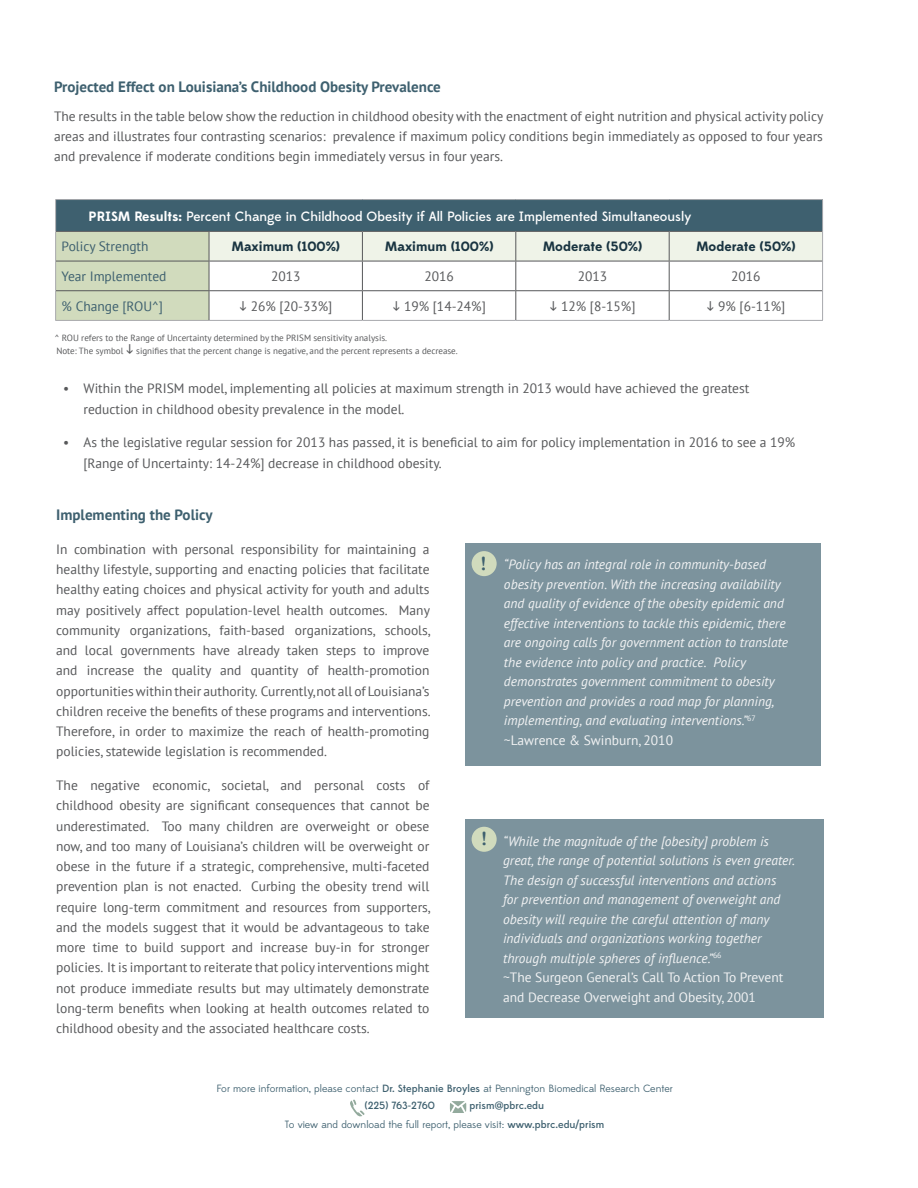
<style>
.page{position:relative;width:918px;height:1188px;background:#fff}
.page>*{position:absolute;margin:0;border:0;box-sizing:border-box;transform-origin:0 0}
.t1{font:700 21px "Garamond";color:#3e606f}
.paragraph_text{font:700 15px "PT Sans";color:#3e606f}
.paragraph_text-2{font:13.5px/20.2px "PT Sans";color:#57585a;text-align:justify}
.t2{font:italic 13.5px/19.5px "PT Sans";color:#f2f3f4}
.table_headers{font:500 13.5px "Edmondsans";color:#fff}
.t3{font:700 13.5px "Edmondsans";color:#193441}
.paragraph_text-3{font:13.5px "PT Sans";color:#3e606f}
.t4{font:10.5px/17.1px "Edmondsans";color:#3e606f}
.paragraph_text-4{font:9px/13.2px "PT Sans";color:#57585a}
.s1{font-weight:700}
.s2{font-style:normal}
.s3{font-weight:500}
</style>
<div class="page">
<svg style="left:450px;top:1101px;width:16px;height:12px"></svg>
<svg style="left:350px;top:1099px;width:15px;height:18px"></svg>
<div style="left:465px;top:819px;width:359px;height:198px;background:#7c939d"></div>
<div style="left:472px;top:827px;width:25px;height:25px;background:#d1dbbd;border-radius:50%"></div>
<div style="left:465px;top:543px;width:356px;height:222px;background:#7c939d"></div>
<div style="left:472px;top:551px;width:25px;height:25px;background:#d1dbbd;border-radius:50%"></div>
<div style="left:56px;top:200px;width:767px;height:31px;background:#3e606f"></div>
<hr style="left:55px;top:199px;width:154px;height:1px;background:#a8a9ad">
<hr style="left:55px;top:200px;width:1px;height:31px;background:#a8a9ad">
<hr style="left:209px;top:199px;width:153px;height:1px;background:#a8a9ad">
<hr style="left:362px;top:199px;width:154px;height:1px;background:#a8a9ad">
<hr style="left:516px;top:199px;width:153px;height:1px;background:#a8a9ad">
<hr style="left:669px;top:199px;width:154px;height:1px;background:#a8a9ad">
<hr style="left:822px;top:200px;width:1px;height:31px;background:#a8a9ad">
<hr style="left:55px;top:320px;width:154px;height:1px;background:#a8a9ad">
<hr style="left:209px;top:320px;width:153px;height:1px;background:#a8a9ad">
<hr style="left:362px;top:320px;width:154px;height:1px;background:#a8a9ad">
<hr style="left:516px;top:320px;width:153px;height:1px;background:#a8a9ad">
<hr style="left:669px;top:320px;width:154px;height:1px;background:#a8a9ad">
<svg style="left:55px;top:231px;width:768px;height:89px"></svg>
<p class="paragraph_text" style="left:54px;top:77px;width:388px">Projected Effect on Louisiana’s Childhood Obesity Prevalence</p>
<p class="paragraph_text-2" style="left:54px;top:105px;width:771px">The results in the table below show the reduction in childhood obesity with the enactment of eight nutrition and physical activity policy areas and illustrates four contrasting scenarios: prevalence if maximum policy conditions begin immediately as opposed to four years and prevalence if moderate conditions begin immediately versus in four years.</p>
<p class="table_headers" style="left:89px;top:208px;width:604px"><span class="s1">PRISM Results:</span> Percent Change in Childhood Obesity if All Policies are Implemented Simultaneously</p>
<p class="paragraph_text-3" style="left:62px;top:238px;width:88px">Policy Strength</p>
<p class="t3" style="left:232px;top:238px;width:110px">Maximum (100%)</p>
<p class="t3" style="left:385px;top:238px;width:110px">Maximum (100%)</p>
<p class="t3" style="left:543px;top:238px;width:101px">Moderate (50%)</p>
<p class="t3" style="left:696px;top:238px;width:101px">Moderate (50%)</p>
<p class="paragraph_text-3" style="left:62px;top:268px;width:106px">Year Implemented</p>
<p class="paragraph_text-2" style="left:271px;top:266px;width:31px">2013</p>
<p class="paragraph_text-2" style="left:424px;top:266px;width:31px">2016</p>
<p class="paragraph_text-2" style="left:578px;top:266px;width:31px">2013</p>
<p class="paragraph_text-2" style="left:731px;top:266px;width:31px">2016</p>
<p class="paragraph_text-3" style="left:62px;top:297px;width:103px">% Change [ROU^]</p>
<p class="paragraph_text-2" style="left:251px;top:296px;width:83px">26% [20-33%]</p>
<p class="paragraph_text-2" style="left:404px;top:296px;width:83px">19% [14-24%]</p>
<p class="paragraph_text-2" style="left:561px;top:296px;width:76px">12% [8-15%]</p>
<p class="paragraph_text-2" style="left:718px;top:296px;width:68px">9% [6-11%]</p>
<p class="paragraph_text-4" style="left:55px;top:331px;width:334px">^ ROU refers to the Range of Uncertainty determined by the PRISM sensitivity analysis.<br>Note: The symbol</p>
<p class="paragraph_text-4" style="left:136px;top:344px;width:323px">signifies that the percent change is negative, and the percent represents a decrease.</p>
<p class="paragraph_text-2" style="left:83px;top:378px;width:667px;text-indent:-20px">• Within the PRISM model, implementing all policies at maximum strength in 2013 would have achieved the greatest reduction in childhood obesity prevalence in the model.</p>
<p class="paragraph_text-2" style="left:83px;top:432px;width:713px;text-indent:-20px">• As the legislative regular session for 2013 has passed, it is beneficial to aim for policy implementation in 2016 to see a 19% [Range of Uncertainty: 14-24%] decrease in childhood obesity.</p>
<p class="paragraph_text" style="left:56px;top:505px;width:158px">Implementing the Policy</p>
<p class="paragraph_text-2" style="left:56px;top:539px;width:376px">In combination with personal responsibility for maintaining a healthy lifestyle, supporting and enacting policies that facilitate healthy eating choices and physical activity for youth and adults may positively affect population-level health outcomes. Many community organizations, faith-based organizations, schools, and local governments have already taken steps to improve and increase the quality and quantity of health-promotion opportunities within their authority. Currently, not all of Louisiana’s children receive the benefits of these programs and interventions.<br>Therefore, in order to maximize the reach of health-promoting policies, statewide legislation is recommended.</p>
<p class="paragraph_text-2" style="left:56px;top:775px;width:376px">The negative economic, societal, and personal costs of childhood obesity are significant consequences that cannot be underestimated. Too many children are overweight or obese now, and too many of Louisiana’s children will be overweight or obese in the future if a strategic, comprehensive, multi-faceted prevention plan is not enacted. Curbing the obesity trend will require long-term commitment and resources from supporters, and the models suggest that it would be advantageous to take more time to build support and increase buy-in for stronger policies. It is important to reiterate that policy interventions might not produce immediate results but may ultimately demonstrate long-term benefits when looking at health outcomes related to childhood obesity and the associated healthcare costs.</p>
<p class="t1" style="left:481px;top:549px;width:7px">!</p>
<p class="t2" style="left:504px;top:554px;width:286px">“Policy has an integral role in community-based obesity prevention. With the increasing availability and quality of evidence of the obesity epidemic and effective interventions to tackle this epidemic, there are ongoing calls for government action to translate the evidence into policy and practice. Policy demonstrates government commitment to obesity prevention and provides a road map for planning, implementing, and evaluating interventions.”<sup>67 </sup><span class="s2">~Lawrence &amp; Swinburn, 2010</span></p>
<p class="t1" style="left:482px;top:825px;width:7px">!</p>
<p class="t2" style="left:503px;top:831px;width:293px">“While the magnitude of the [obesity] problem is great, the range of potential solutions is even greater.<br>The design of successful interventions and actions<br>for prevention and management of overweight and obesity will require the careful attention of many individuals and organizations working together through multiple spheres of influence.”<sup>66<br></sup><span class="s2">~The Surgeon General’s Call To Action To Prevent and Decrease Overweight and Obesity, 2001</span></p>
<p class="t4" style="left:365px;top:1081px;width:310px;text-indent:-148px">For more information, please contact <span class="s3">Dr. Stephanie Broyles</span> at Pennington Biomedical Research Center <span class="s3">(225) 763-2760</span></p>
<p class="t4" style="left:285px;top:1097px;width:321px;line-height:18.9px;text-indent:185px"><span class="s3">prism@pbrc.edu<br></span>To view and download the full report, please visit: <span class="s3">www.pbrc.edu/prism</span></p>
</div>
